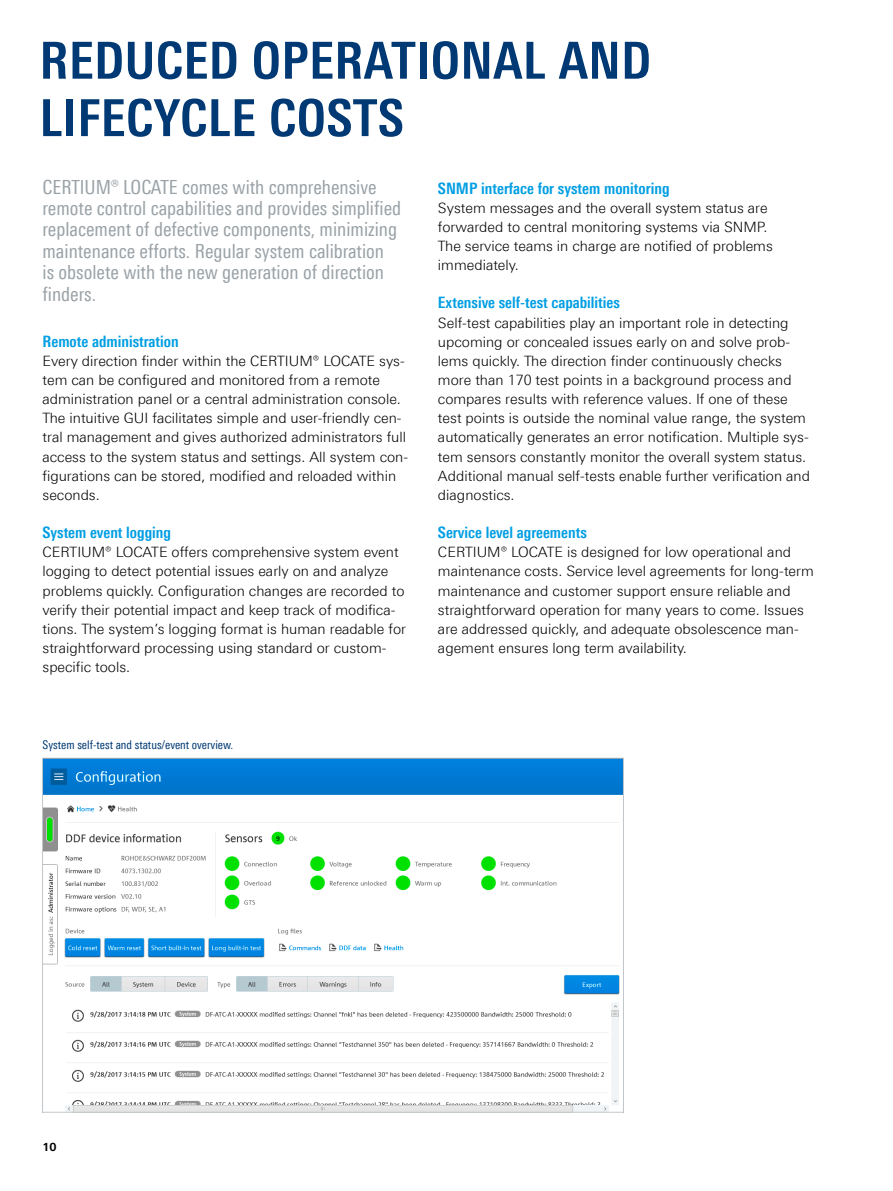
<style>
.page{position:relative;width:893px;height:1191px;background:#fff}
.page>*{position:absolute;margin:0;border:0;box-sizing:border-box;transform-origin:0 0}
.Seiten_Headline_34Pt{font:700 51px/57.4px "Linotype Univers 620 Cn";letter-spacing:.01em;color:#003973}
.Teaser_grau{font:19.5px/21.5px "Linotype Univers 420 Cn";color:#9aa2a7}
.Absatzfett_cyan{font:700 15.75px "Linotype Univers 620 Cn";color:#009ee3}
.Haupttext_ohne_Absta{font:300 14.25px/19.2px "Linotype Univers 330";color:#000}
.Bildunterschrift{font:12px "Linotype Univers 420 Cn";color:#003973}
.t1{font:700 11.25px "Linotype Univers 630";color:#000}
</style>
<div class="page">
<img style="left:44px;top:760px;width:578px;height:350px">
<p class="Seiten_Headline_34Pt" style="left:40px;top:31px;width:613px">REDUCED OPERATIONAL AND<br>LIFECYCLE COSTS</p>
<p class="Teaser_grau" style="left:43px;top:176px;width:360px">CERTIUM® LOCATE comes with comprehensive remote control capabilities and provides simplified replacement of defective components, minimizing maintenance efforts. Regular system calibration<br>is obsolete with the new generation of direction finders.</p>
<p class="Absatzfett_cyan" style="left:43px;top:332px;width:138px">Remote administration</p>
<p class="Haupttext_ohne_Absta" style="left:43px;top:351px;width:367px">Every direction finder within the CERTIUM® LOCATE sys&shy;tem can be configured and monitored from a remote administration panel or a central administration console.<br>The intuitive GUI facilitates simple and user-friendly cen&shy;tral management and gives authorized administrators full access to the system status and settings. All system con&shy;figurations can be stored, modified and reloaded within seconds.</p>
<p class="Absatzfett_cyan" style="left:43px;top:523px;width:130px">System event logging</p>
<p class="Haupttext_ohne_Absta" style="left:43px;top:542px;width:365px">CERTIUM® LOCATE offers comprehensive system event logging to detect potential issues early on and analyze problems quickly. Configuration changes are recorded to verify their potential impact and keep track of modifica&shy;tions. The system’s logging format is human readable for straightforward processing using standard or custom&shy;specific tools.</p>
<p class="Bildunterschrift" style="left:43px;top:737px;width:192px">System self-test and status/event overview.</p>
<p class="Absatzfett_cyan" style="left:438px;top:179px;width:233px">SNMP interface for system monitoring</p>
<p class="Haupttext_ohne_Absta" style="left:438px;top:198px;width:336px">System messages and the overall system status are forwarded to central monitoring systems via SNMP.<br>The service teams in charge are notified of problems immediately.</p>
<p class="Absatzfett_cyan" style="left:438px;top:293px;width:183px">Extensive self-test capabilities</p>
<p class="Haupttext_ohne_Absta" style="left:438px;top:313px;width:374px">Self-test capabilities play an important role in detecting upcoming or concealed issues early on and solve prob&shy;lems quickly. The direction finder continuously checks more than 170 test points in a background process and compares results with reference values. If one of these test points is outside the nominal value range, the system automatically generates an error notification. Multiple sys&shy;tem sensors constantly monitor the overall system status.<br>Additional manual self-tests enable further verification and diagnostics.</p>
<p class="Absatzfett_cyan" style="left:438px;top:523px;width:150px">Service level agreements</p>
<p class="Haupttext_ohne_Absta" style="left:438px;top:542px;width:377px">CERTIUM® LOCATE is designed for low operational and maintenance costs. Service level agreements for long-term maintenance and customer support ensure reliable and straightforward operation for many years to come. Issues are addressed quickly, and adequate obsolescence man&shy;agement ensures long term availability.</p>
<p class="t1" style="left:43px;top:1139px;width:16px">10</p>
</div>
